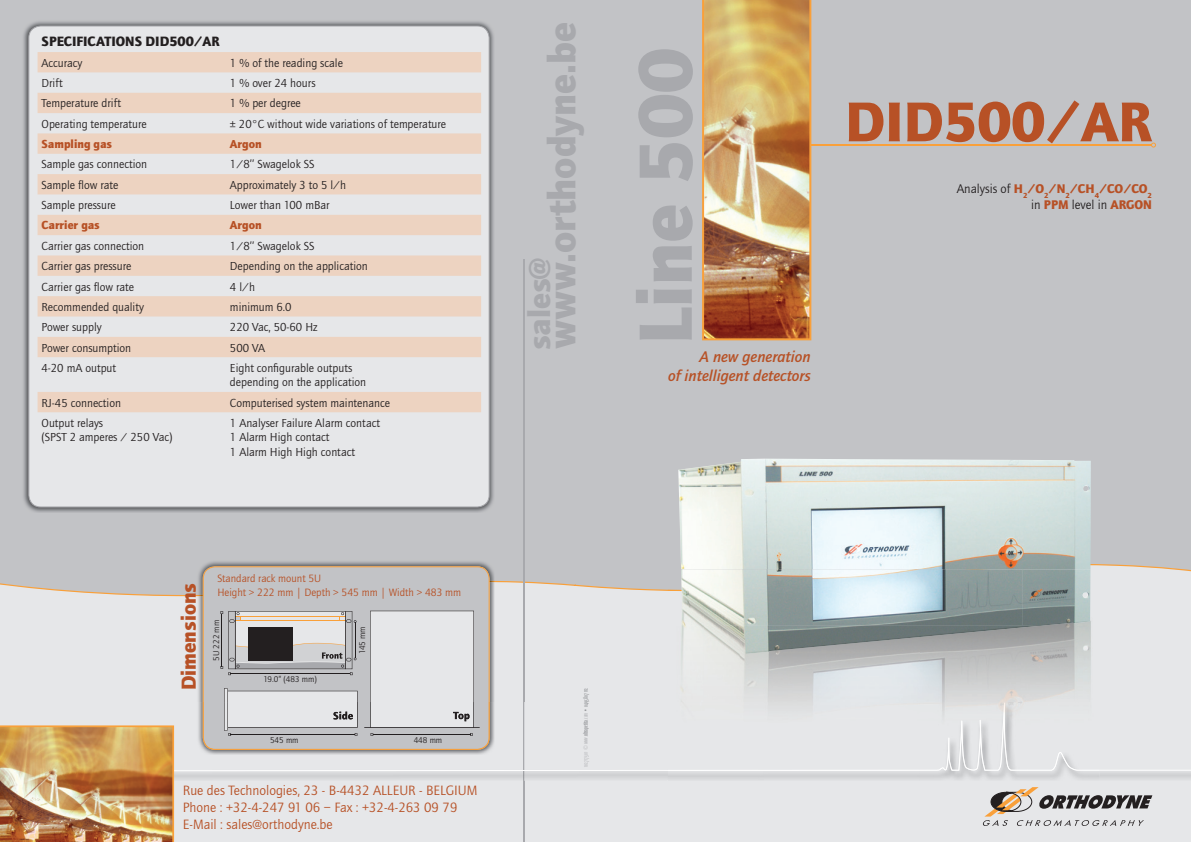
<style>
.page{position:relative;width:1191px;height:842px;background:#e6e7e9}
.page>*{position:absolute;margin:0;border:0;box-sizing:border-box;transform-origin:0 0}
.t1{font:900 78px "Quay Sans";color:#a8a9ad}
.t2{font:900 58px "Quay Sans";color:#b75126}
.t3{font:900 40px "Quay Sans";color:#a8a9ad}
.t4{font:900 32px "Quay Sans";color:#a8a9ad}
.t5{font:900 21px "Quay Sans";color:#b75126}
.t6{font:italic 500 16px/19.2px "Quay Sans";color:#b75126;text-align:right}
.t7{font:14px/16.8px "Quay Sans";color:#b75126}
.t8{font:900 14px "Quay Sans";color:#231f20}
.t9{font:900 13px/15.6px "Quay Sans";color:#b75126;text-align:right}
.t10{font:12px/14.4px "Quay Sans";color:#231f20}
.t11{font:900 12px "Quay Sans";color:#b75126}
.t12{font:11px/13.2px "Quay Sans";color:#b75126}
.t13{font:8.7px "Quay Sans";color:#231f20}
.t14{font:6px "Oz Handicraft BT";color:#939598}
.s1{font-weight:400;color:#231f20}
.s2{color:#bcbdc0}
</style>
<div class="page">
<div style="left:0;top:0;width:1191px;height:597px;background:#c2c3c6"></div>
<img style="left:21px;top:19px;width:473px;height:494px">
<svg style="left:28px;top:26px;width:461px;height:481px"></svg>
<img style="left:196px;top:596px;width:298px;height:106px">
<img style="left:196px;top:559px;width:298px;height:22px">
<img style="left:196px;top:581px;width:298px;height:15px">
<div style="left:203px;top:566px;width:286px;height:136px;background:#c2c3c6"></div>
<hr style="left:523px;top:259px;width:1px;height:583px;background:#a8a9ad">
<img style="left:174px;top:702px;width:1017px;height:79px">
<img style="left:524px;top:771px;width:144px;height:10px">
<svg style="left:174px;top:703px;width:1017px;height:68px"></svg>
<img style="left:0;top:725px;width:174px;height:117px">
<img style="left:702px;top:0;width:109px;height:340px">
<img style="left:678px;top:459px;width:412px;height:110px">
<img style="left:668px;top:591px;width:35px;height:101px">
<img style="left:1064px;top:569px;width:35px;height:125px">
<img style="left:703px;top:626px;width:36px;height:31px">
<img style="left:920px;top:626px;width:144px;height:76px">
<img style="left:739px;top:654px;width:181px;height:48px">
<img style="left:668px;top:569px;width:13px;height:21px">
<svg style="left:668px;top:590px;width:13px;height:1px"></svg>
<img style="left:668px;top:702px;width:252px;height:79px">
<img style="left:919px;top:702px;width:180px;height:50px">
<img style="left:955px;top:703px;width:73px;height:68px">
<img style="left:668px;top:738px;width:288px;height:33px">
<img style="left:1027px;top:752px;width:72px;height:19px">
<img style="left:681px;top:569px;width:409px;height:57px">
<img style="left:724px;top:625px;width:319px;height:29px">
<svg style="left:983px;top:787px;width:169px;height:39px"></svg>
<svg style="left:38px;top:52px;width:443px;height:360px"></svg>
<hr style="left:810px;top:145px;width:341px;height:1px;background:#f9a03a">
<svg style="left:1151px;top:143px;width:5px;height:5px"></svg>
<svg style="left:224px;top:688px;width:134px;height:48px"></svg>
<svg style="left:370px;top:611px;width:104px;height:125px"></svg>
<svg style="left:220px;top:611px;width:136px;height:64px"></svg>
<p class="t8" style="left:42px;top:33px;width:180px">SPECIFICATIONS DID500/AR</p>
<p class="t10" style="left:42px;top:56px;width:42px">Accuracy</p>
<p class="t10" style="left:230px;top:56px;width:114px">1 % of the reading scale</p>
<p class="t10" style="left:42px;top:76px;width:23px">Drift</p>
<p class="t10" style="left:230px;top:76px;width:87px">1 % over 24 hours</p>
<p class="t10" style="left:42px;top:96px;width:81px">Temperature drift</p>
<p class="t10" style="left:230px;top:96px;width:72px">1 % per degree</p>
<p class="t10" style="left:42px;top:117px;width:107px">Operating temperature</p>
<p class="t10" style="left:230px;top:117px;width:218px">± 20°C without wide variations of temperature</p>
<p class="t11" style="left:42px;top:137px;width:72px">Sampling gas</p>
<p class="t11" style="left:230px;top:137px;width:33px">Argon</p>
<p class="t10" style="left:42px;top:157px;width:107px">Sample gas connection</p>
<p class="t10" style="left:230px;top:157px;width:86px">1/8’’ Swagelok SS</p>
<p class="t10" style="left:42px;top:178px;width:78px">Sample flow rate</p>
<p class="t10" style="left:230px;top:178px;width:118px">Approximately 3 to 5 l/h</p>
<p class="t10" style="left:42px;top:198px;width:76px">Sample pressure</p>
<p class="t10" style="left:230px;top:198px;width:101px">Lower than 100 mBar</p>
<p class="t11" style="left:42px;top:218px;width:60px">Carrier gas</p>
<p class="t11" style="left:230px;top:218px;width:33px">Argon</p>
<p class="t10" style="left:42px;top:239px;width:104px">Carrier gas connection</p>
<p class="t10" style="left:230px;top:239px;width:86px">1/8’’ Swagelok SS</p>
<p class="t10" style="left:42px;top:259px;width:91px">Carrier gas pressure</p>
<p class="t10" style="left:230px;top:259px;width:139px">Depending on the application</p>
<p class="t10" style="left:42px;top:280px;width:94px">Carrier gas flow rate</p>
<p class="t10" style="left:230px;top:280px;width:27px">4 l/h</p>
<p class="t10" style="left:42px;top:300px;width:104px">Recommended quality</p>
<p class="t10" style="left:230px;top:300px;width:63px">minimum 6.0</p>
<p class="t10" style="left:42px;top:320px;width:62px">Power supply</p>
<p class="t10" style="left:230px;top:320px;width:89px">220 Vac, 50-60 Hz</p>
<p class="t10" style="left:42px;top:341px;width:91px">Power consumption</p>
<p class="t10" style="left:230px;top:341px;width:37px">500 VA</p>
<p class="t10" style="left:42px;top:361px;width:76px">4-20 mA output</p>
<p class="t10" style="left:230px;top:361px;width:138px">Eight configurable outputs depending on the application</p>
<p class="t10" style="left:42px;top:396px;width:81px">RJ-45 connection</p>
<p class="t10" style="left:230px;top:396px;width:162px">Computerised system maintenance</p>
<p class="t10" style="left:42px;top:416px;width:132px">Output relays<br>(SPST 2 amperes / 250 Vac)</p>
<p class="t10" style="left:230px;top:416px;width:152px">1 Analyser Failure Alarm contact<br>1 Alarm High contact<br>1 Alarm High High contact</p>
<h3 class="t5" style="left:176px;top:690px;width:108px;rotate:-90deg">Dimensions</h3>
<p class="t12" style="left:217px;top:572px;width:245px">Standard rack mount 5U<br>Height &gt; 222 mm | Depth &gt; 545 mm | Width &gt; 483 mm</p>
<p class="t13" style="left:211px;top:661px;width:42px;rotate:-90deg">5U 222 mm</p>
<p class="t13" style="left:263px;top:675px;width:55px">19.0“ (483 mm)</p>
<p class="t13" style="left:357px;top:654px;width:29px;rotate:-90deg">145 mm</p>
<p class="t13" style="left:270px;top:735px;width:30px">545 mm</p>
<p class="t13" style="left:414px;top:735px;width:30px">448 mm</p>
<p class="t7" style="left:183px;top:782px;width:296px">Rue des Technologies, 23 - B-4432 ALLEUR - BELGIUM<br>Phone : +32-4-247 91 06 – Fax : +32-4-263 09 79<br>E-Mail : sales@orthodyne.be</p>
<h3 class="t3" style="left:539px;top:349px;width:328px;rotate:-90deg">www.orthodyne.be</h3>
<h3 class="t4" style="left:520px;top:350px;width:96px;rotate:-90deg">sales@</h3>
<h1 class="t1" style="left:619px;top:345px;width:298px;rotate:-90deg">Line 500</h1>
<h3 class="t6" style="left:668px;top:347px;width:144px">A new generation<br>of intelligent detectors</h3>
<h2 class="t2" style="left:845px;top:88px;width:308px">DID500/AR</h2>
<p class="t9" style="left:956px;top:181px;width:197px"><span class="s1">Analysis of</span> H<sub>2</sub>/O<sub>2</sub>/N<sub>2</sub>/CH<sub>4</sub>/CO/CO<sub>2 </sub><span class="s1">in</span> PPM <span class="s1">level in</span> ARGON</p>
<p class="t14" style="left:582px;top:767px;width:81px;rotate:-90deg"><span class="s2">1027175-01 © www.</span>ultrapetita<span class="s2">.com</span> • 0495 807 112</p>
</div>
